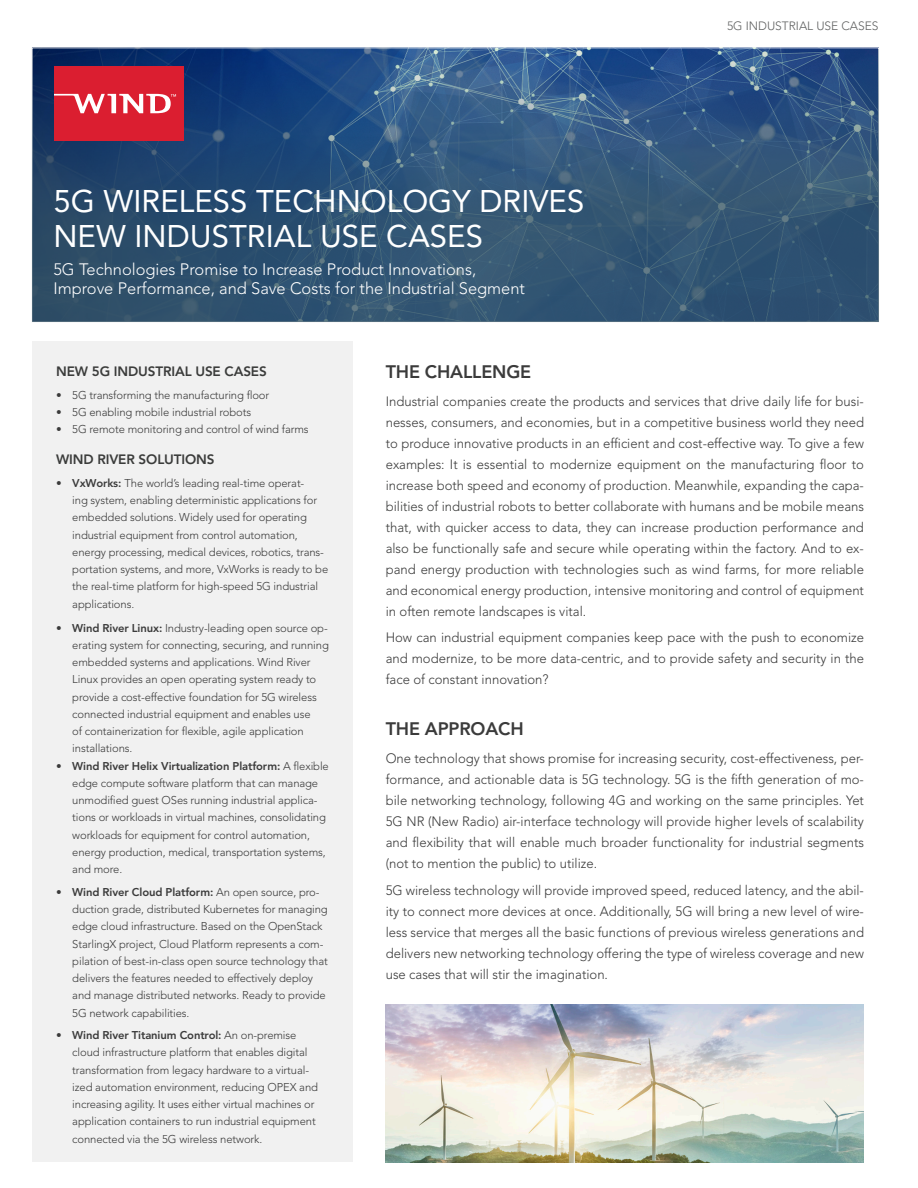
<style>
.page{position:relative;width:918px;height:1188px;background:#fff}
.page>*{position:absolute;margin:0;border:0;box-sizing:border-box;transform-origin:0 0}
.t1{font:31.05px/34.8px "Avenir LT Std";color:#fff}
.header_1{font:800 18px "Avenir LT Std";letter-spacing:-.01em;color:#3b3b3b}
.t2{font:300 16.5px/19.2px "Avenir LT Std";color:#fff}
.body{font:300 13.5px/21px "Avenir LT Std";color:#3b3b3b;text-align:justify}
.body-2{font:800 13.5px "Avenir LT Std";letter-spacing:-.01em;color:#3b3c3b}
.t3{font:300 12px "Avenir LT Std";color:#5f6060}
.t4{font:300 11.25px/17.2px "Avenir LT Std";letter-spacing:-.01em;color:#3b3b3b}
.s1{font-weight:800}
.s2{color:#3b3c3b}
</style>
<div class="page">
<svg style="left:32px;top:49px;width:847px;height:273px;background:#2d5278"></svg>
<div style="left:32px;top:342px;width:321px;height:820px;background:#f1f1f1"></div>
<div style="left:54px;top:66px;width:129px;height:75px;background:#db1e30"></div>
<svg style="left:54px;top:94px;width:122px;height:19px"></svg>
<img style="left:386px;top:1004px;width:478px;height:158px">
<p class="t1" style="left:53px;top:184px;width:532px">5G WIRELESS TECHNOLOGY DRIVES<br>NEW INDUSTRIAL USE CASES</p>
<p class="t2" style="left:53px;top:260px;width:473px">5G Technologies Promise to Increase Product Innovations,<br>Improve Performance, and Save Costs for the Industrial Segment</p>
<p class="t3" style="left:727px;top:19px;width:153px">5G INDUSTRIAL USE CASES</p>
<p class="body-2" style="left:56px;top:364px;width:212px">NEW 5G INDUSTRIAL USE CASES</p>
<p class="t4" style="left:56px;top:387px;width:215px">• 5G transforming the manufacturing floor</p>
<p class="t4" style="left:56px;top:404px;width:197px">• 5G enabling mobile industrial robots</p>
<p class="t4" style="left:56px;top:421px;width:254px">• 5G remote monitoring and control of wind farms</p>
<p class="body-2" style="left:56px;top:452px;width:160px">WIND RIVER SOLUTIONS</p>
<p class="t4" style="left:72px;top:474px;width:258px;text-indent:-16px"><span class="s1">• VxWorks:</span> The world’s leading real-time operat-<br>ing system, enabling deterministic applications for embedded solutions. Widely used for operating industrial equipment from control automation, energy processing, medical devices, robotics, trans&shy;portation systems, and more, VxWorks is ready to be the real-time platform for high-speed 5G industrial applications.</p>
<p class="t4" style="left:72px;top:619px;width:258px;text-indent:-16px"><span class="s1">• Wind River Linux:</span> Industry-leading open source op&shy;erating system for connecting, securing, and running embedded systems and applications. Wind River Linux provides an open operating system ready to provide a cost-effective foundation for 5G wireless connected industrial equipment and enables use<br>of containerization for flexible, agile application installations.</p>
<p class="t4" style="left:72px;top:757px;width:258px;text-indent:-16px"><span class="s1">• Wind River Helix Virtualization Platform:</span> A flexible edge compute software platform that can manage unmodified guest OSes running industrial applica&shy;tions or workloads in virtual machines, consolidating workloads for equipment for control automation, energy production, medical, transportation systems, and more.</p>
<p class="t4" style="left:72px;top:883px;width:257px;text-indent:-16px"><span class="s1">• Wind River Cloud Platform:</span> An open source, pro&shy;duction grade, distributed Kubernetes for managing edge cloud infrastructure. Based on the OpenStack StarlingX project, Cloud Platform represents a com&shy;pilation of best-in-class open source technology that delivers the features needed to effectively deploy and manage distributed networks. Ready to provide 5G network capabilities.</p>
<p class="t4" style="left:72px;top:1027px;width:247px;text-indent:-16px"><span class="s1">• Wind River Titanium Control:</span> An on-premise cloud infrastructure platform that enables digital transformation from legacy hardware to a virtual&shy;ized automation environment, reducing OPEX and increasing agility. It uses either virtual machines or application containers to run industrial equipment connected via the 5G wireless network.</p>
<p class="header_1" style="left:386px;top:361px;width:147px">THE CHALLENGE</p>
<p class="body" style="left:386px;top:391px;width:480px">Industrial companies create the products and services that drive daily life for busi&shy;nesses, consumers, and economies, but in a competitive business world they need to produce innovative products in an efficient and cost-effective way. To give a few examples: It is <span class="s2">essential to modernize equipment on the manufacturing floor to increase both speed and economy of production. Meanwhile, expanding the capa&shy;bilities of industrial robots to better collaborate with humans and be mobile means that, with quicker access to data, they can increase production performance and also be functionally safe and secure while o</span>perating within the factory. And to ex&shy;pand energy production with technologies such as wind farms, for more reliable and economical energy production, intensive monitoring and control of equipment in often remote landscapes is vital.</p>
<p class="body" style="left:386px;top:627px;width:480px">How can industrial equipment companies keep pace with the push to economize and modernize, to be more data-centric, and to provide safety and security in the face of constant innovation?</p>
<p class="header_1" style="left:386px;top:718px;width:140px">THE APPROACH</p>
<p class="body" style="left:386px;top:748px;width:480px">One technology that shows promise for increasing security, cost-effectiveness, per&shy;formance, and actionable data is 5G technology. 5G is the fifth generation of mo&shy;bile networking technology, following 4G and working on the same principles. Yet 5G NR (New Radio) air-interface technology will provide higher levels of scalability and flexibility that will enable much broader functionality for industrial segments (not to mention the public) to utilize.</p>
<p class="body" style="left:386px;top:879px;width:480px">5G wireless technology will provide improved speed, reduced latency, and the abil&shy;ity to connect more devices at once. Additionally, 5G will bring a new level of wire&shy;less service that merges all the basic functions of previous wireless generations and delivers new networking technology offering the type of wireless coverage and new use cases that will stir the imagination.</p>
</div>
